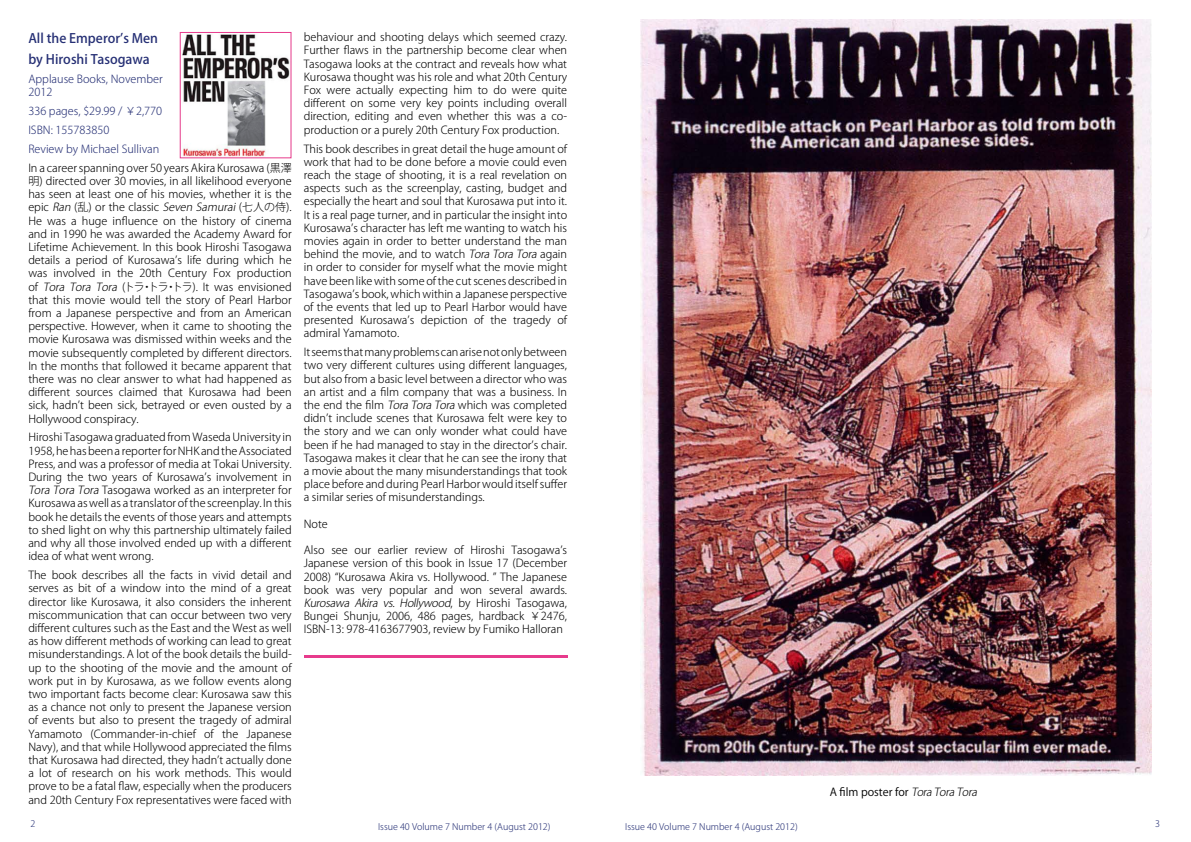
<style>
.page{position:relative;width:1191px;height:842px;background:#fff}
.page>*{position:absolute;margin:0;border:0;box-sizing:border-box;transform-origin:0 0}
.t1{font:500 13px/21.3px "Koz Go Pro";color:#263075}
.t2{font:300 11px/13.2px "Koz Go Pro";color:#000;text-align:justify}
.t3{font:300 11px/18.9px "Koz Go Pro";color:#263075}
.t4{font:11px "Koz Go Pro";color:#000}
.t5{font:300 9px "Koz Go Pro";color:#263075}
.s1{font-style:italic}
.s2{font-weight:300;font-style:italic}
</style>
<div class="page">
<img style="left:182px;top:34px;width:107px;height:122px">
<div style="left:180px;top:32px;width:111px;height:126px;border:1px solid #e73b8c"></div>
<hr style="left:304px;top:655px;width:263px;height:3px;background:#e73b8c">
<img style="left:641px;top:19px;width:510px;height:756px">
<p class="t1" style="left:28px;top:28px;width:131px">All the Emperor’s Men by Hiroshi Tasogawa</p>
<p class="t3" style="left:28px;top:72px;width:136px;line-height:13.2px">Applause Books, November<br>2012</p>
<p class="t3" style="left:28px;top:102px;width:135px">336 pages, $29.99 / ￥2,770<br>ISBN: 155783850<br>Review by Michael Sullivan</p>
<p class="t2" style="left:28px;top:161px;width:265px">In a career spanning over 50 years Akira Kurosawa (黒澤明) directed over 30 movies, in all likelihood everyone has seen at least one of his movies, whether it is the epic <span class="s1">Ran</span> (乱) or the classic <span class="s1">Seven Samurai</span> (七人の侍).<br>He was a huge influence on the history of cinema and in 1990 he was awarded the Academy Award for Lifetime Achievement. In this book Hiroshi Tasogawa details a period of Kurosawa’s life during which he was involved in the 20th Century Fox production of <span class="s1">Tora Tora Tora</span> (トラ・トラ・トラ). It was envisioned that this movie would tell the story of Pearl Harbor from a Japanese perspective and from an American perspective. However, when it came to shooting the movie Kurosawa was dismissed within weeks and the movie subsequently completed by different directors.<br>In the months that followed it became apparent that there was no clear answer to what had happened as different sources claimed that Kurosawa had been sick, hadn’t been sick, betrayed or even ousted by a Hollywood conspiracy.</p>
<p class="t2" style="left:28px;top:431px;width:265px">Hiroshi Tasogawa graduated from Waseda University in 1958, he has been a reporter for NHK and the Associated Press, and was a professor of media at Tokai University.<br>During the two years of Kurosawa’s involvement in <span class="s1">Tora Tora Tora</span> Tasogawa worked as an interpreter for Kurosawa as well as a translator of the screenplay. In this book he details the events of those years and attempts to shed light on why this partnership ultimately failed and why all those involved ended up with a different idea of what went wrong.</p>
<p class="t2" style="left:28px;top:568px;width:265px">The book describes all the facts in vivid detail and serves as bit of a window into the mind of a great director like Kurosawa, it also considers the inherent miscommunication that can occur between two very different cultures such as the East and the West as well as how different methods of working can lead to great misunderstandings. A lot of the book details the build&shy;up to the shooting of the movie and the amount of work put in by Kurosawa, as we follow events along two important facts become clear: Kurosawa saw this as a chance not only to present the Japanese version of events but also to present the tragedy of admiral Yamamoto (Commander-in-chief of the Japanese Navy), and that while Hollywood appreciated the films that Kurosawa had directed, they hadn’t actually done a lot of research on his work methods. This would prove to be a fatal flaw, especially when the producers and 20th Century Fox representatives were faced with</p>
<p class="t2" style="left:304px;top:31px;width:265px">behaviour and shooting delays which seemed crazy.<br>Further flaws in the partnership become clear when Tasogawa looks at the contract and reveals how what Kurosawa thought was his role and what 20th Century Fox were actually expecting him to do were quite different on some very key points including overall direction, editing and even whether this was a co&shy;production or a purely 20th Century Fox production.</p>
<p class="t2" style="left:304px;top:142px;width:265px">This book describes in great detail the huge amount of work that had to be done before a movie could even reach the stage of shooting, it is a real revelation on aspects such as the screenplay, casting, budget and especially the heart and soul that Kurosawa put into it.<br>It is a real page turner, and in particular the insight into Kurosawa’s character has left me wanting to watch his movies again in order to better understand the man behind the movie, and to watch <span class="s1">Tora Tora Tora</span> again in order to consider for myself what the movie might have been like with some of the cut scenes described in Tasogawa’s book, which within a Japanese perspective of the events that led up to Pearl Harbor would have presented Kurosawa’s depiction of the tragedy of admiral Yamamoto.</p>
<p class="t2" style="left:304px;top:346px;width:265px">It seems that many problems can arise not only between two very different cultures using different languages, but also from a basic level between a director who was an artist and a film company that was a business. In the end the film <span class="s1">Tora Tora Tora</span> which was completed didn’t include scenes that Kurosawa felt were key to the story and we can only wonder what could have been if he had managed to stay in the director’s chair.<br>Tasogawa makes it clear that he can see the irony that a movie about the many misunderstandings that took place before and during Pearl Harbor would itself suffer a similar series of misunderstandings.</p>
<p class="t2" style="left:304px;top:517px;width:26px">Note</p>
<p class="t2" style="left:304px;top:544px;width:265px">Also see our earlier review of Hiroshi Tasogawa’s Japanese version of this book in Issue 17 (December 2008) “Kurosawa Akira vs. Hollywood. ” The Japanese book was very popular and won several awards.<br><span class="s1">Kurosawa Akira vs. Hollywood</span>, b y H i r o s h i Ta s o g a w a , Bungei Shunju, 2006, 486 pages, hardback ￥2476, ISBN-13: 978-4163677903, review by Fumiko Halloran</p>
<p class="t5" style="left:30px;top:817px;width:6px">2</p>
<p class="t5" style="left:625px;top:821px;width:174px">Issue 40 Volume 7 Number 4 (August 2012)</p>
<p class="t5" style="left:378px;top:821px;width:174px">Issue 40 Volume 7 Number 4 (August 2012)</p>
<p class="t4" style="left:830px;top:785px;width:151px">A film poster for <span class="s2">Tora Tora Tora</span></p>
<p class="t5" style="left:1155px;top:817px;width:6px">3</p>
</div>
